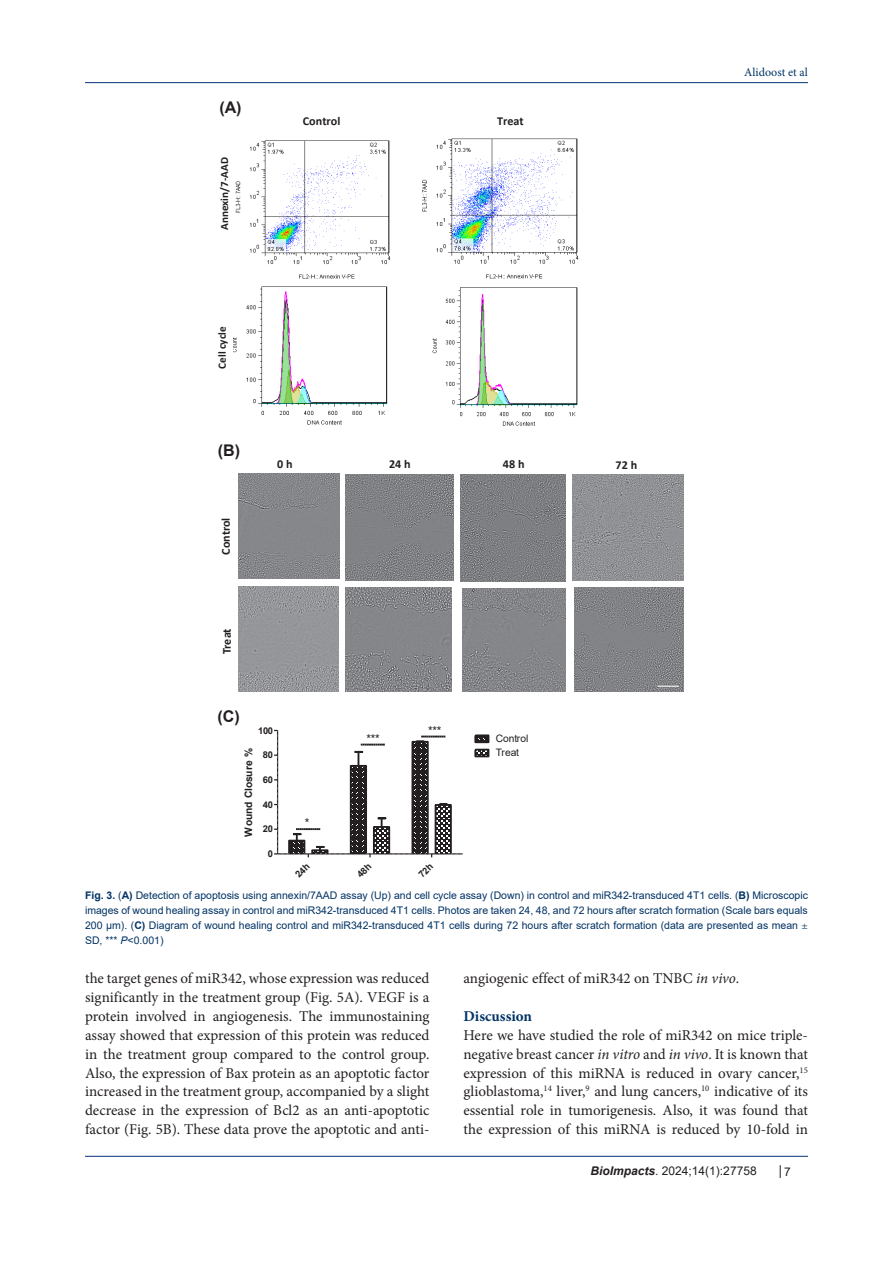
<style>
.page{position:relative;width:893px;height:1263px;background:#fff}
.page>*{position:absolute;margin:0;border:0;box-sizing:border-box;transform-origin:0 0}
.t1{font:700 16.05px "Arial";color:#231f20}
.t2{font:15px/18.9px "Minion Pro";color:#231f20;text-align:justify}
.t3{font:700 15px "Minion Pro";color:#003264}
.t4{font:700 12.15px "Calibri";color:#231f20}
.t5{font:12px "Arial";color:#231f20}
.t6{font:12px "Minion Pro";color:#003466}
.t7{font:11.85px "Arial";color:#231f20}
.t8{font:700 11.1px "Calibri";color:#231f20}
.t9{font:10.5px/15px "Arial";color:#003264;text-align:justify}
.t10{font:700 10.2px "Arial";letter-spacing:-.01em;color:#231f20}
.t11{font:10.2px/14.2px "Arial";letter-spacing:-.015em;color:#231f20}
.t12{font:700 9.3px "Arial";letter-spacing:-.025em;color:#231f20}
.s1{font-weight:700}
.s2{font-family:"Optima LT Std"}
.s3{font-style:italic}
.s4{font-weight:700;font-style:italic}
</style>
<div class="page">
<hr style="left:85px;top:82px;width:723px;height:1px;background:#053278">
<hr style="left:85px;top:1156px;width:723px;height:1px;background:#053278">
<svg style="left:780px;top:1165px;width:1px;height:13px"></svg>
<img style="left:238px;top:587px;width:100px;height:104px">
<img style="left:345px;top:587px;width:106px;height:105px">
<img style="left:462px;top:588px;width:104px;height:104px">
<img style="left:575px;top:587px;width:108px;height:105px">
<img style="left:238px;top:474px;width:101px;height:105px">
<img style="left:345px;top:474px;width:109px;height:106px">
<img style="left:460px;top:475px;width:105px;height:107px">
<img style="left:573px;top:475px;width:110px;height:105px">
<img style="left:272px;top:473px;width:40px;height:2px">
<img style="left:479px;top:474px;width:69px;height:1px">
<img style="left:591px;top:474px;width:70px;height:2px">
<img style="left:235px;top:140px;width:156px;height:139px">
<img style="left:422px;top:138px;width:157px;height:141px">
<img style="left:432px;top:287px;width:146px;height:139px">
<img style="left:233px;top:286px;width:155px;height:139px">
<svg style="left:657px;top:686px;width:22px;height:1px"></svg>
<svg style="left:474px;top:734px;width:16px;height:24px"></svg>
<svg style="left:274px;top:730px;width:189px;height:127px"></svg>
<p class="t1" style="left:219px;top:96px;width:24px">(A)</p>
<p class="t8" style="left:217px;top:230px;width:74px;rotate:-90deg">Annexin/7-AAD</p>
<p class="t4" style="left:303px;top:112px;width:39px">Control</p>
<p class="t4" style="left:497px;top:112px;width:28px">Treat</p>
<p class="t8" style="left:214px;top:369px;width:44px;rotate:-90deg">Cell cycle</p>
<p class="t1" style="left:218px;top:439px;width:24px">(B)</p>
<p class="t4" style="left:217px;top:555px;width:39px;rotate:-90deg">Control</p>
<p class="t4" style="left:218px;top:654px;width:27px;rotate:-90deg">Treat</p>
<p class="t4" style="left:277px;top:455px;width:17px">0 h</p>
<p class="t4" style="left:389px;top:455px;width:23px">24 h</p>
<p class="t4" style="left:503px;top:456px;width:23px">48 h</p>
<p class="t4" style="left:616px;top:457px;width:23px">72 h</p>
<p class="t1" style="left:218px;top:705px;width:24px">(C)</p>
<p class="t12" style="left:258px;top:724px;width:17px">100</p>
<p class="t10" style="left:241px;top:837px;width:90px;rotate:-90deg">Wound Closure %</p>
<p class="t12" style="left:263px;top:748px;width:12px">80</p>
<p class="t12" style="left:263px;top:773px;width:12px">60</p>
<p class="t12" style="left:263px;top:798px;width:12px">40</p>
<p class="t12" style="left:263px;top:822px;width:12px">20</p>
<p class="t12" style="left:268px;top:847px;width:7px">0</p>
<p class="t7" style="left:305px;top:815px;width:6px">*</p>
<p class="t7" style="left:366px;top:731px;width:15px">***</p>
<p class="t7" style="left:428px;top:723px;width:15px">***</p>
<p class="t11" style="left:496px;top:731px;width:34px">Control<br>Treat</p>
<p class="t6" style="left:744px;top:64px;width:65px">Alidoost et al</p>
<p class="t9" style="left:85px;top:887px;width:724px"><span class="s1">Fig. 3.</span> (<span class="s1">A)</span> Detection of apoptosis using annexin/7AAD assay (Up) and cell cycle assay (Down) in control and miR342-transduced 4T1 cells. (<span class="s1">B)</span> Microscopic images of wound healing assay in control and miR342-transduced 4T1 cells. Photos are taken 24, 48, and 72 hours after scratch formation (Scale bars equals 200 µm). (<span class="s1">C)</span> Diagram of wound healing control and miR342-transduced 4T1 cells during 72 hours after scratch formation (data are presented as mean <span class="s2">± </span>SD, *** <span class="s3">P</span>&lt;0.001)</p>
<p class="t2" style="left:85px;top:969px;width:346px">the target genes of miR342, whose expression was reduced significantly in the treatment group (Fig. 5A). VEGF is a protein involved in angiogenesis. The immunostaining assay showed that expression of this protein was reduced in the treatment group compared to the control group.<br>Also, the expression of Bax protein as an apoptotic factor increased in the treatment group, accompanied by a slight decrease in the expression of Bcl2 as an anti-apoptotic factor (Fig. 5B). These data prove the apoptotic and anti-</p>
<p class="t2" style="left:463px;top:969px;width:277px">angiogenic effect of miR342 on TNBC <span class="s3">in vivo</span>.</p>
<p class="t3" style="left:463px;top:1005px;width:70px">Discussion</p>
<p class="t2" style="left:463px;top:1025px;width:346px">Here we have studied the role of miR342 on mice triple&shy;negative breast cancer <span class="s3">in vitro</span> and <span class="s3">in vivo</span>. It is known that expression of this miRNA is reduced in ovary cancer,<sup>15 </sup>glioblastoma,<sup>14</sup> liver,<sup>9</sup> and lung cancers,<sup>10</sup> indicative of its essential role in tumorigenesis. Also, it was found that the expression of this miRNA is reduced by 10-fold in</p>
<p class="t5" style="left:591px;top:1163px;width:168px"><span class="s4">BioImpacts</span>. 2024;14(1):27758</p>
<p class="t5" style="left:784px;top:1164px;width:8px">7</p>
</div>
